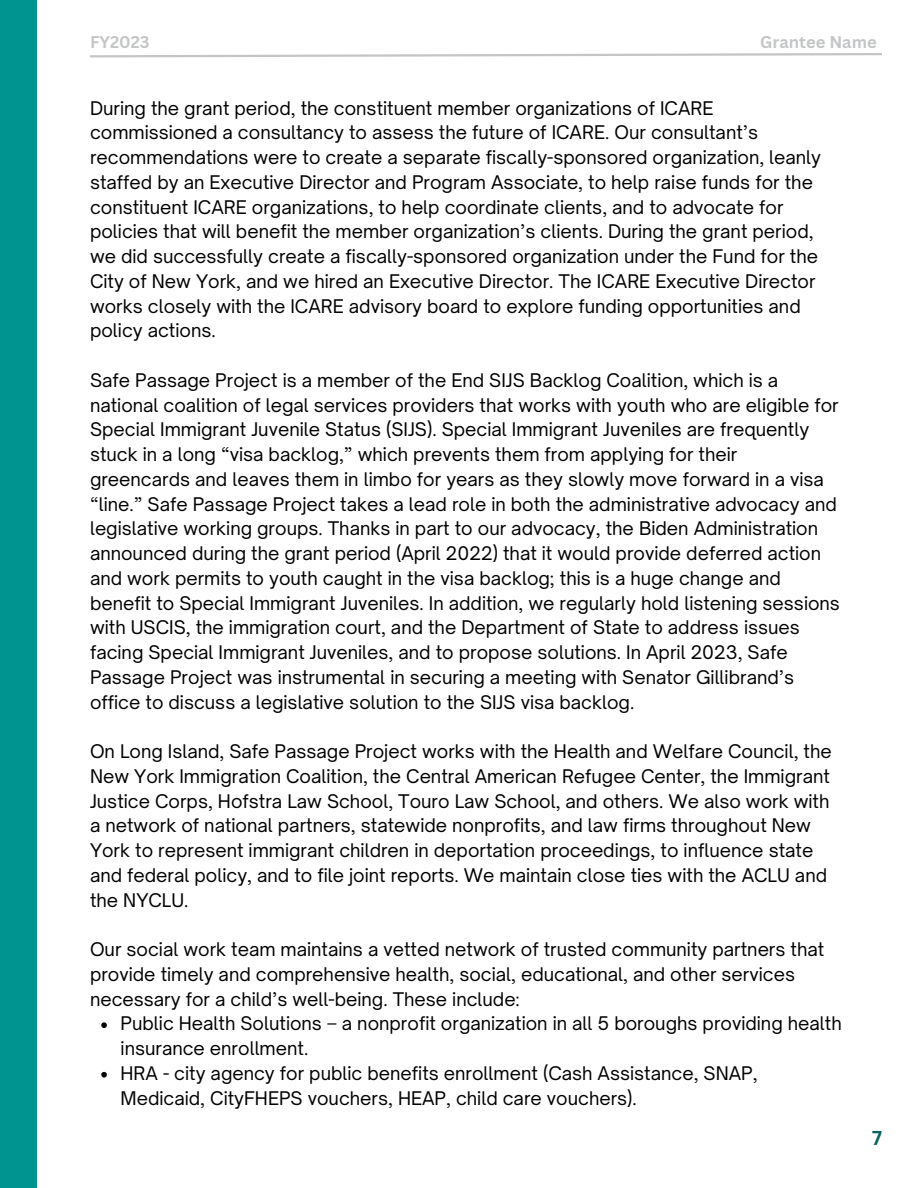
<style>
.page{position:relative;width:918px;height:1188px;background:#fff}
.page>*{position:absolute;margin:0;border:0;box-sizing:border-box;transform-origin:0 0}
.t1{font:700 19.5px "Canva Sans";color:#08625f}
.t2{font:18px/24.8px "Open Sauce One";color:#000}
.t3{font:700 16.5px "Canva Sans";color:#c3c5c6}
</style>
<div class="page">
<div style="left:0;top:0;width:37px;height:1188px;background:#009490"></div>
<svg style="left:101px;top:1022px;width:6px;height:6px"></svg>
<svg style="left:101px;top:1072px;width:6px;height:6px"></svg>
<svg style="left:90px;top:53px;width:792px;height:5px"></svg>
<p class="t3" style="left:90px;top:31px;width:61px">FY2023</p>
<p class="t3" style="left:760px;top:31px;width:118px">Grantee Name</p>
<p class="t2" style="left:90px;top:95px;width:733px">During the grant period, the constituent member organizations of ICARE commissioned a consultancy to assess the future of ICARE. Our consultant’s recommendations were to create a separate fiscally-sponsored organization, leanly staffed by an Executive Director and Program Associate, to help raise funds for the constituent ICARE organizations, to help coordinate clients, and to advocate for policies that will benefit the member organization’s clients. During the grant period, we did successfully create a fiscally-sponsored organization under the Fund for the City of New York, and we hired an Executive Director. The ICARE Executive Director works closely with the ICARE advisory board to explore funding opportunities and policy actions.</p>
<p class="t2" style="left:90px;top:368px;width:751px">Safe Passage Project is a member of the End SIJS Backlog Coalition, which is a national coalition of legal services providers that works with youth who are eligible for Special Immigrant Juvenile Status (SIJS). Special Immigrant Juveniles are frequently stuck in a long “visa backlog,” which prevents them from applying for their greencards and leaves them in limbo for years as they slowly move forward in a visa “line.” Safe Passage Project takes a lead role in both the administrative advocacy and legislative working groups. Thanks in part to our advocacy, the Biden Administration announced during the grant period (April 2022) that it would provide deferred action and work permits to youth caught in the visa backlog; this is a huge change and benefit to Special Immigrant Juveniles. In addition, we regularly hold listening sessions with USCIS, the immigration court, and the Department of State to address issues facing Special Immigrant Juveniles, and to propose solutions. In April 2023, Safe Passage Project was instrumental in securing a meeting with Senator Gillibrand’s office to discuss a legislative solution to the SIJS visa backlog.</p>
<p class="t2" style="left:90px;top:739px;width:743px">On Long Island, Safe Passage Project works with the Health and Welfare Council, the New York Immigration Coalition, the Central American Refugee Center, the Immigrant Justice Corps, Hofstra Law School, Touro Law School, and others. We also work with a network of national partners, statewide nonprofits, and law firms throughout New York to represent immigrant children in deportation proceedings, to influence state and federal policy, and to file joint reports. We maintain close ties with the ACLU and the NYCLU.</p>
<p class="t2" style="left:90px;top:937px;width:736px">Our social work team maintains a vetted network of trusted community partners that provide timely and comprehensive health, social, educational, and other services necessary for a child’s well-being. These include:</p>
<p class="t2" style="left:121px;top:1011px;width:723px">Public Health Solutions – a nonprofit organization in all 5 boroughs providing health insurance enrollment.</p>
<p class="t2" style="left:121px;top:1061px;width:639px">HRA - city agency for public benefits enrollment (Cash Assistance, SNAP,<br>Medicaid, CityFHEPS vouchers, HEAP, child care vouchers).</p>
<p class="t1" style="left:872px;top:1124px;width:11px">7</p>
</div>
